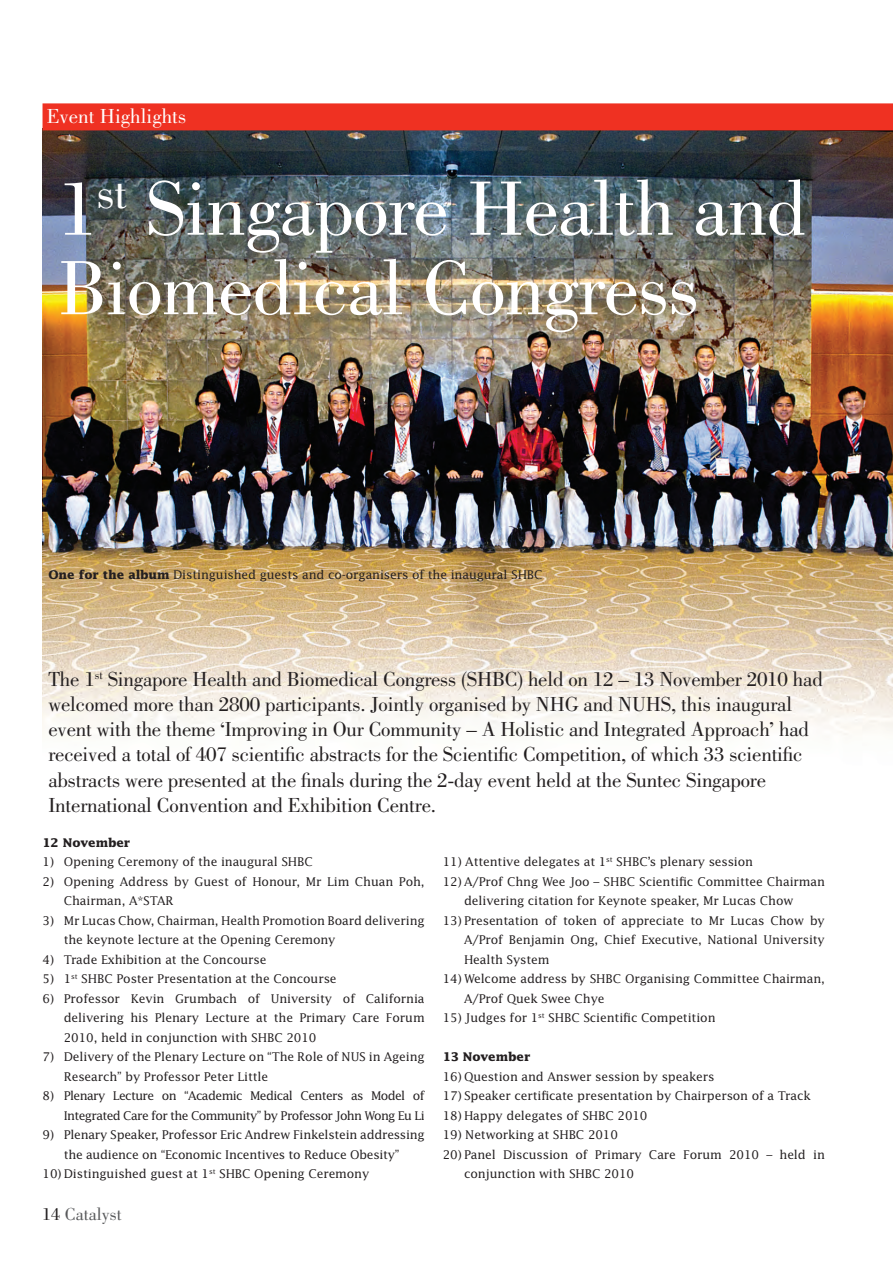
<style>
.page{position:relative;width:893px;height:1263px;background:#fff}
.page>*{position:absolute;margin:0;border:0;box-sizing:border-box;transform-origin:0 0}
.Headline_2{font:79.5px/79.5px "Bodoni";letter-spacing:-.01em;color:#fff}
.Lead_in{font:21px/25.2px "Bodoni";letter-spacing:-.01em;color:#231f20}
.Head_bar_red{font:21px "Bodoni";color:#fff}
.t1{font:18px "Bodoni";color:#57585a}
.BT_points{font:12px/19.5px "Lucida";letter-spacing:-.01em;color:#231f20}
.BT_points-2{font:12px/19.5px "Lucida";letter-spacing:-.05em;color:#231f20;text-align:right}
.BT_first_para{font:12px "Lucida";letter-spacing:-.01em;color:#231f20}
.Subhead{font:700 12px "Lucida";letter-spacing:-.01em;color:#231f20}
.s1{font-weight:700}
.s2{color:#231f20}
</style>
<div class="page">
<img style="left:43px;top:130px;width:850px;height:605px">
<div style="left:43px;top:103px;width:850px;height:27px;background:#ef3122"></div>
<p class="Head_bar_red" style="left:47px;top:104px;width:141px">Event Highlights</p>
<p class="Headline_2" style="left:58px;top:169px;width:750px">1<sup>st</sup> Singapore Health and<br>Biomedical Congress</p>
<p class="BT_first_para" style="left:49px;top:567px;width:496px"><span class="s1">One for the album</span> Distinguished guests and co-organisers of the inaugural SHBC</p>
<p class="Lead_in" style="left:49px;top:666px;width:776px">The 1<sup>st</sup> Singapore Health and Biomedical Congress (SHBC) held on 12 – 13 November 2010 had welcomed more than 2800 participants. Jointly organised by NHG and NUHS, this inaugural event with the theme ‘Improving in Our Community – A Holistic and Integrated Approach’ had received a total of 407 scientific abstracts for the Scientific Competition, of which 33 scientific abstracts were presented at the finals during the 2-day event held at the Suntec Singapore International Convention and Exhibition Centre.</p>
<p class="Subhead" style="left:43px;top:835px;width:90px">12 November</p>
<p class="BT_points" style="left:43px;top:852px;width:272px">1) Opening Ceremony of the inaugural SHBC</p>
<p class="BT_points" style="left:64px;top:871px;width:362px;text-indent:-21px">2) Opening Address by Guest of Honour, Mr Lim Chuan Poh,<br>Chairman, A*STAR</p>
<p class="BT_points" style="left:64px;top:910px;width:362px;text-indent:-21px">3) Mr Lucas Chow, Chairman, Health Promotion Board delivering the keynote lecture at the Opening Ceremony</p>
<p class="BT_points" style="left:43px;top:949px;width:225px">4) Trade Exhibition at the Concourse</p>
<p class="BT_points" style="left:43px;top:969px;width:296px">5) 1<sup>st</sup> SHBC Poster Presentation at the Concourse</p>
<p class="BT_points" style="left:64px;top:988px;width:362px;text-align:justify;text-indent:-21px">6) Professor Kevin Grumbach of University of California delivering his Plenary Lecture at the Primary Care Forum 2010, held in conjunction with SHBC 2010</p>
<p class="BT_points" style="left:64px;top:1047px;width:362px;text-indent:-21px">7) Delivery of the Plenary Lecture on “The Role of NUS in Ageing<br>Research” by Professor Peter Little</p>
<p class="BT_points-2" style="left:43px;top:1086px;width:384px">8) Plenary Lecture on “Academic Medical Centers as Model of<br>Integrated Care for the Community” by Professor John Wong Eu Li</p>
<p class="BT_points" style="left:43px;top:1125px;width:384px;text-align:center">9) Plenary Speaker, Professor Eric Andrew Finkelstein addressing the audience on “Economic Incentives to Reduce Obesity”</p>
<p class="BT_points" style="left:43px;top:1164px;width:328px">10) Distinguished guest at 1<sup>st</sup> SHBC Opening Ceremony</p>
<h3 class="t1" style="left:42px;top:1204px;width:81px"><span class="s2">14</span> Catalyst</h3>
<p class="BT_points" style="left:443px;top:852px;width:312px">11) Attentive delegates at 1<sup>st</sup> SHBC’s plenary session</p>
<p class="BT_points" style="left:464px;top:871px;width:362px;text-indent:-21px">12) A/Prof Chng Wee Joo – SHBC Scientific Committee Chairman delivering citation for Keynote speaker, Mr Lucas Chow</p>
<p class="BT_points" style="left:464px;top:910px;width:362px;text-align:justify;text-indent:-21px">13) Presentation of token of appreciate to Mr Lucas Chow by A/Prof Benjamin Ong, Chief Executive, National University Health System</p>
<p class="BT_points" style="left:464px;top:969px;width:362px;text-indent:-21px">14) Welcome address by SHBC Organising Committee Chairman,<br>A/Prof Quek Swee Chye</p>
<p class="BT_points" style="left:443px;top:1008px;width:274px">15) Judges for 1<sup>st</sup> SHBC Scientific Competition</p>
<p class="Subhead" style="left:443px;top:1049px;width:90px">13 November</p>
<p class="BT_points" style="left:443px;top:1066px;width:273px">16) Question and Answer session by speakers</p>
<p class="BT_points" style="left:443px;top:1086px;width:369px">17) Speaker certificate presentation by Chairperson of a Track</p>
<p class="BT_points" style="left:443px;top:1105px;width:206px">18) Happy delegates of SHBC 2010</p>
<p class="BT_points" style="left:443px;top:1125px;width:177px">19) Networking at SHBC 2010</p>
<p class="BT_points" style="left:464px;top:1144px;width:362px;text-indent:-21px">20) Panel Discussion of Primary Care Forum 2010 – held in conjunction with SHBC 2010</p>
</div>
